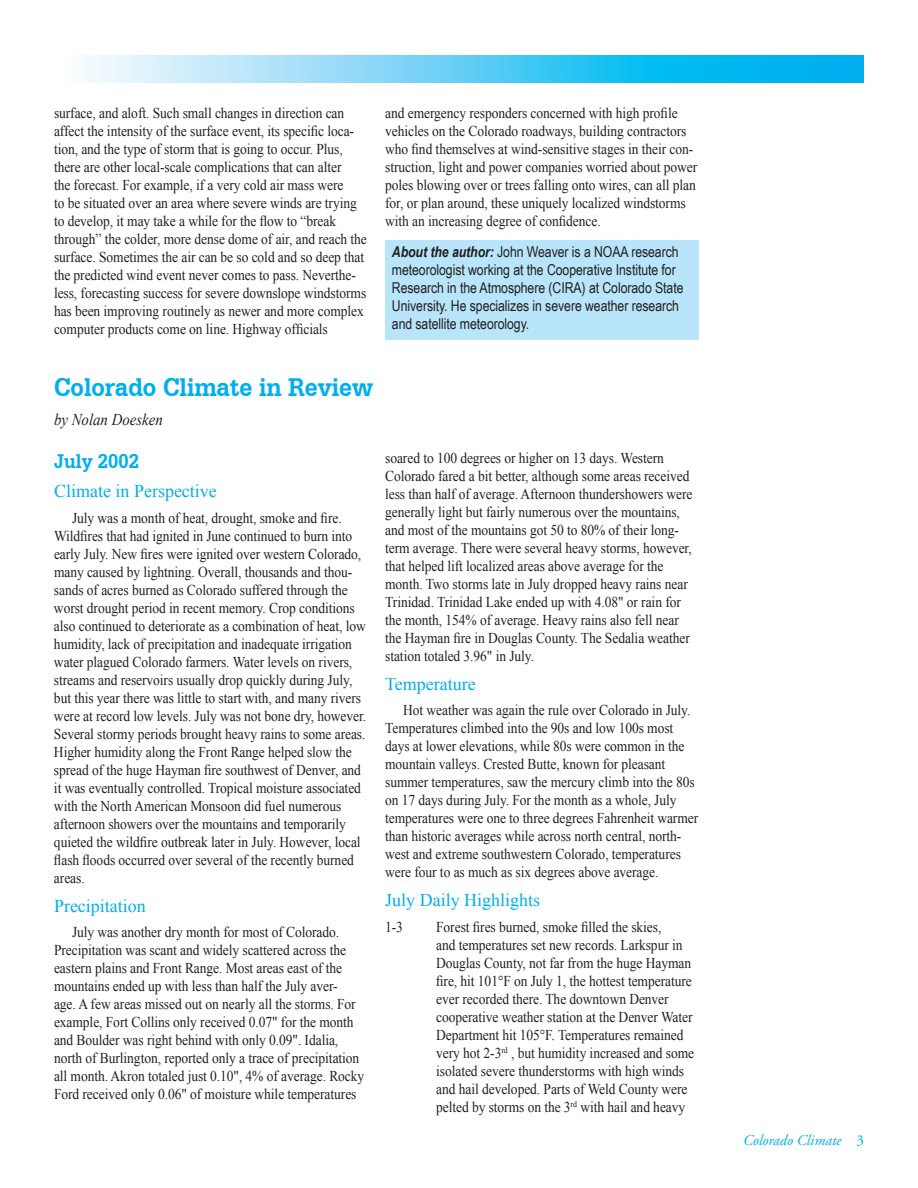
<style>
.page{position:relative;width:918px;height:1188px;background:#fff}
.page>*{position:absolute;margin:0;border:0;box-sizing:border-box;transform-origin:0 0}
.t1{font:700 27px "Serifa BT";color:#00aeef;scale:.9 1}
.t2{font:700 21px "Serifa BT";color:#00aeef;scale:.9 1}
.t3{font:18px "Times New Roman";color:#00aeef}
.t4{font:italic 16.5px "Times New Roman";color:#231f20;scale:.9 1}
.t5{font:15px/18px "Times New Roman";letter-spacing:-.005em;color:#231f20;scale:.9 1}
.t6{font:15px/18px "Arial Narrow";letter-spacing:-.005em;color:#231f20}
.t7{font:italic 15px "Adobe Garamond";color:#00aeef}
.s1{font-weight:700;font-style:italic}
.s2{font-style:normal}
</style>
<div class="page">
<svg style="left:86px;top:55px;width:778px;height:27px;background:#61cff5"></svg>
<div style="left:385px;top:240px;width:313px;height:99px;background:#b9e5fa"></div>
<p class="t5" style="left:54px;top:104px;width:349px">surface, and aloft. Such small changes in direction can affect the intensity of the surface event, its specific loca&shy;tion, and the type of storm that is going to occur. Plus, there are other local-scale complications that can alter<br>the forecast. For example, if a very cold air mass were<br>to be situated over an area where severe winds are trying to develop, it may take a while for the flow to “break through” the colder, more dense dome of air, and reach the surface. Sometimes the air can be so cold and so deep that the predicted wind event never comes to pass. Neverthe&shy;less, forecasting success for severe downslope windstorms has been improving routinely as newer and more complex computer products come on line. Highway officials</p>
<p class="t5" style="left:385px;top:104px;width:348px">and emergency responders concerned with high profile vehicles on the Colorado roadways, building contractors who find themselves at wind-sensitive stages in their con&shy;struction, light and power companies worried about power poles blowing over or trees falling onto wires, can all plan for, or plan around, these uniquely localized windstorms with an increasing degree of confidence.</p>
<p class="t6" style="left:392px;top:243px;width:293px"><span class="s1">About the author:</span> John Weaver is a NOAA research meteorologist working at the Cooperative Institute for Research in the Atmosphere (CIRA) at Colorado State University. He specializes in severe weather research and satellite meteorology.</p>
<h1 class="t1" style="left:54px;top:371px;width:356px">Colorado Climate in Review</h1>
<p class="t4" style="left:54px;top:408px;width:122px">by Nolan Doesken</p>
<h2 class="t2" style="left:54px;top:448px;width:96px">July 2002</h2>
<p class="t3" style="left:54px;top:479px;width:164px">Climate in Perspective</p>
<p class="t5" style="left:54px;top:509px;width:348px;text-indent:18px">July was a month of heat, drought, smoke and fire.<br>Wildfires that had ignited in June continued to burn into early July. New fires were ignited over western Colorado, many caused by lightning. Overall, thousands and thou&shy;sands of acres burned as Colorado suffered through the worst drought period in recent memory. Crop conditions also continued to deteriorate as a combination of heat, low humidity, lack of precipitation and inadequate irrigation water plagued Colorado farmers. Water levels on rivers, streams and reservoirs usually drop quickly during July, but this year there was little to start with, and many rivers were at record low levels. July was not bone dry, however.<br>Several stormy periods brought heavy rains to some areas.<br>Higher humidity along the Front Range helped slow the spread of the huge Hayman fire southwest of Denver, and it was eventually controlled. Tropical moisture associated with the North American Monsoon did fuel numerous afternoon showers over the mountains and temporarily quieted the wildfire outbreak later in July. However, local flash floods occurred over several of the recently burned areas.</p>
<p class="t3" style="left:54px;top:894px;width:93px">Precipitation</p>
<p class="t5" style="left:54px;top:923px;width:346px;text-indent:18px">July was another dry month for most of Colorado.<br>Precipitation was scant and widely scattered across the eastern plains and Front Range. Most areas east of the mountains ended up with less than half the July aver-<br>age. A few areas missed out on nearly all the storms. For example, Fort Collins only received 0.07" for the month and Boulder was right behind with only 0.09". Idalia, north of Burlington, reported only a trace of precipitation all month. Akron totaled just 0.10", 4% of average. Rocky Ford received only 0.06" of moisture while temperatures</p>
<p class="t5" style="left:385px;top:448px;width:343px">soared to 100 degrees or higher on 13 days. Western Colorado fared a bit better, although some areas received less than half of average. Afternoon thundershowers were generally light but fairly numerous over the mountains, and most of the mountains got 50 to 80% of their long&shy;term average. There were several heavy storms, however, that helped lift localized areas above average for the month. Two storms late in July dropped heavy rains near Trinidad. Trinidad Lake ended up with 4.08" or rain for the month, 154% of average. Heavy rains also fell near the Hayman fire in Douglas County. The Sedalia weather station totaled 3.96" in July.</p>
<p class="t3" style="left:385px;top:672px;width:92px">Temperature</p>
<p class="t5" style="left:385px;top:701px;width:349px;text-indent:18px">Hot weather was again the rule over Colorado in July.<br>Temperatures climbed into the 90s and low 100s most days at lower elevations, while 80s were common in the mountain valleys. Crested Butte, known for pleasant summer temperatures, saw the mercury climb into the 80s on 17 days during July. For the month as a whole, July temperatures were one to three degrees Fahrenheit warmer than historic averages while across north central, north&shy;west and extreme southwestern Colorado, temperatures were four to as much as six degrees above average.</p>
<p class="t3" style="left:385px;top:888px;width:157px">July Daily Highlights</p>
<p class="t5" style="left:385px;top:918px;width:21px">1-3</p>
<p class="t5" style="left:436px;top:918px;width:288px">Forest fires burned, smoke filled the skies,<br>and temperatures set new records. Larkspur in Douglas County, not far from the huge Hayman fire, hit 101°F on July 1, the hottest temperature ever recorded there. The downtown Denver cooperative weather station at the Denver Water Department hit 105°F. Temperatures remained very hot 2-3<sup>rd</sup> , but humidity increased and some isolated severe thunderstorms with high winds and hail developed. Parts of Weld County were pelted by storms on the 3<sup>rd</sup> with hail and heavy</p>
<p class="t7" style="left:743px;top:1132px;width:122px">Colorado Climate <span class="s2">3</span></p>
</div>
